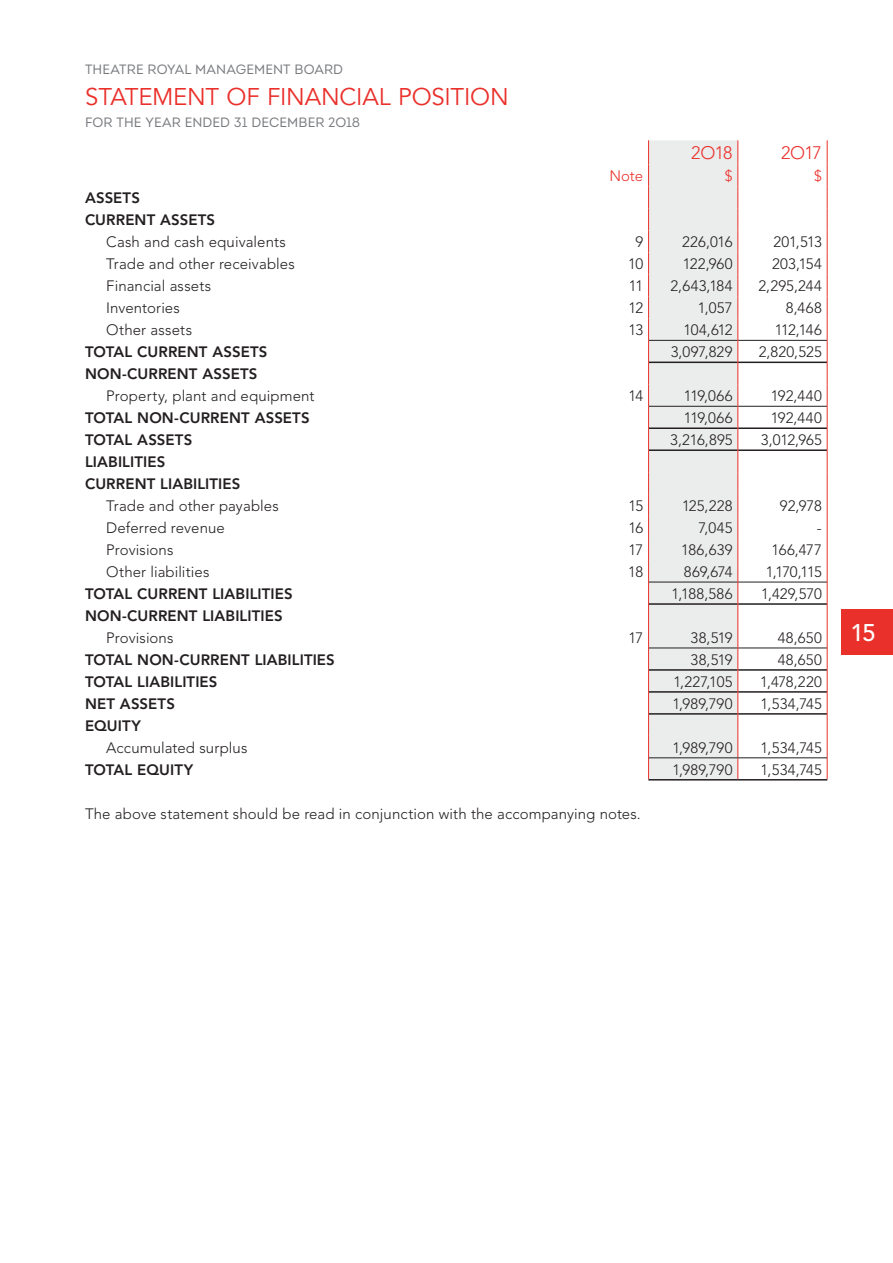
<style>
.page{position:relative;width:893px;height:1263px;background:#fff}
.page>*{position:absolute;margin:0;border:0;box-sizing:border-box;transform-origin:0 0}
.t1{font:24px "Avenir LT Std";letter-spacing:-.01em;color:#ea302b}
.t2{font:500 24px "Avenir LT Std";color:#fff}
.t3{font:300 18px "Avenir LT Std";letter-spacing:-.045em;color:#ea302b}
.t4{font:300 15px "Avenir LT Std";letter-spacing:.005em;color:#231f20}
.t5{font:800 15px/21.9px "Avenir LT Std";letter-spacing:.005em;color:#231f20}
.t6{font:300 15px "Avenir LT Std";color:#ea302b}
.t7{font:13.5px "Intro";letter-spacing:.01em;color:#787a7e}
</style>
<div class="page">
<div style="left:842px;top:609px;width:51px;height:45px;background:#ea302b"></div>
<hr style="left:738px;top:648px;width:89px;height:1px;background:#231f20">
<hr style="left:738px;top:582px;width:89px;height:1px;background:#231f20">
<hr style="left:738px;top:406px;width:89px;height:1px;background:#231f20">
<hr style="left:738px;top:449px;width:89px;height:2px;background:#231f20">
<hr style="left:738px;top:340px;width:89px;height:1px;background:#231f20">
<hr style="left:738px;top:713px;width:89px;height:2px;background:#231f20">
<hr style="left:738px;top:779px;width:89px;height:1px;background:#231f20">
<hr style="left:738px;top:362px;width:89px;height:1px;background:#231f20">
<hr style="left:738px;top:427px;width:89px;height:2px;background:#231f20">
<hr style="left:738px;top:603px;width:89px;height:2px;background:#231f20">
<hr style="left:738px;top:669px;width:89px;height:2px;background:#231f20">
<hr style="left:738px;top:691px;width:89px;height:2px;background:#231f20">
<svg style="left:648px;top:140px;width:91px;height:640px"></svg>
<svg style="left:827px;top:140px;width:1px;height:639px"></svg>
<hr style="left:649px;top:757px;width:89px;height:1px;background:#231f20">
<hr style="left:738px;top:757px;width:89px;height:1px;background:#231f20">
<p class="t7" style="left:85px;top:61px;width:260px">THEATRE ROYAL MANAGEMENT BOARD</p>
<h1 class="t1" style="left:85px;top:83px;width:425px">STATEMENT OF FINANCIAL POSITION</h1>
<p class="t7" style="left:85px;top:114px;width:277px">FOR THE YEAR ENDED 31 DECEMBER 2O18</p>
<p class="t3" style="left:691px;top:142px;width:43px">2O18</p>
<p class="t3" style="left:781px;top:142px;width:42px">2O17</p>
<p class="t6" style="left:609px;top:167px;width:35px">Note</p>
<p class="t6" style="left:725px;top:167px;width:9px">$</p>
<p class="t6" style="left:814px;top:167px;width:9px">$</p>
<p class="t5" style="left:85px;top:187px;width:132px">ASSETS<br>CURRENT ASSETS</p>
<p class="t4" style="left:106px;top:233px;width:181px">Cash and cash equivalents</p>
<p class="t4" style="left:635px;top:233px;width:9px">9</p>
<p class="t4" style="left:682px;top:233px;width:52px">226,016</p>
<p class="t4" style="left:773px;top:233px;width:50px">201,513</p>
<p class="t4" style="left:106px;top:255px;width:190px">Trade and other receivables</p>
<p class="t4" style="left:628px;top:255px;width:17px">10</p>
<p class="t4" style="left:683px;top:255px;width:51px">122,960</p>
<p class="t4" style="left:772px;top:255px;width:51px">203,154</p>
<p class="t4" style="left:106px;top:277px;width:106px">Financial assets</p>
<p class="t4" style="left:629px;top:277px;width:16px">11</p>
<p class="t4" style="left:671px;top:277px;width:64px">2,643,184</p>
<p class="t4" style="left:758px;top:277px;width:65px">2,295,244</p>
<p class="t4" style="left:106px;top:299px;width:75px">Inventories</p>
<p class="t4" style="left:628px;top:299px;width:16px">12</p>
<p class="t4" style="left:698px;top:299px;width:36px">1,057</p>
<p class="t4" style="left:786px;top:299px;width:38px">8,468</p>
<p class="t4" style="left:106px;top:321px;width:87px">Other assets</p>
<p class="t4" style="left:629px;top:321px;width:16px">13</p>
<p class="t4" style="left:683px;top:321px;width:51px">104,612</p>
<p class="t4" style="left:775px;top:321px;width:49px">112,146</p>
<p class="t5" style="left:85px;top:341px;width:184px">TOTAL CURRENT ASSETS</p>
<p class="t4" style="left:671px;top:343px;width:63px">3,097,829</p>
<p class="t4" style="left:759px;top:343px;width:65px">2,820,525</p>
<p class="t5" style="left:85px;top:363px;width:174px">NON-CURRENT ASSETS</p>
<p class="t4" style="left:106px;top:387px;width:210px">Property, plant and equipment</p>
<p class="t4" style="left:628px;top:387px;width:16px">14</p>
<p class="t4" style="left:684px;top:387px;width:50px">119,066</p>
<p class="t4" style="left:771px;top:387px;width:53px">192,440</p>
<p class="t5" style="left:85px;top:407px;width:226px">TOTAL NON-CURRENT ASSETS</p>
<p class="t4" style="left:684px;top:409px;width:50px">119,066</p>
<p class="t4" style="left:771px;top:409px;width:53px">192,440</p>
<p class="t5" style="left:85px;top:429px;width:109px">TOTAL ASSETS</p>
<p class="t4" style="left:670px;top:431px;width:64px">3,216,895</p>
<p class="t4" style="left:761px;top:431px;width:62px">3,012,965</p>
<p class="t5" style="left:85px;top:451px;width:157px">LIABILITIES<br>CURRENT LIABILITIES</p>
<p class="t4" style="left:106px;top:497px;width:174px">Trade and other payables</p>
<p class="t4" style="left:628px;top:497px;width:16px">15</p>
<p class="t4" style="left:682px;top:497px;width:52px">125,228</p>
<p class="t4" style="left:780px;top:497px;width:44px">92,978</p>
<p class="t4" style="left:106px;top:519px;width:120px">Deferred revenue</p>
<p class="t4" style="left:628px;top:519px;width:16px">16</p>
<p class="t4" style="left:698px;top:519px;width:36px">7,045</p>
<p class="t4" style="left:817px;top:519px;width:6px">-</p>
<p class="t4" style="left:106px;top:541px;width:69px">Provisions</p>
<p class="t4" style="left:629px;top:541px;width:16px">17</p>
<p class="t4" style="left:681px;top:541px;width:53px">186,639</p>
<p class="t4" style="left:772px;top:541px;width:52px">166,477</p>
<p class="t4" style="left:106px;top:563px;width:105px">Other liabilities</p>
<p class="t4" style="left:628px;top:563px;width:17px">18</p>
<p class="t4" style="left:684px;top:563px;width:50px">869,674</p>
<p class="t4" style="left:766px;top:563px;width:58px">1,170,115</p>
<p class="t5" style="left:85px;top:583px;width:209px">TOTAL CURRENT LIABILITIES</p>
<p class="t4" style="left:671px;top:585px;width:63px">1,188,586</p>
<p class="t4" style="left:761px;top:585px;width:62px">1,429,570</p>
<p class="t5" style="left:85px;top:605px;width:199px">NON-CURRENT LIABILITIES</p>
<p class="t4" style="left:106px;top:629px;width:69px">Provisions</p>
<p class="t4" style="left:629px;top:629px;width:16px">17</p>
<p class="t4" style="left:691px;top:629px;width:43px">38,519</p>
<p class="t4" style="left:778px;top:629px;width:46px">48,650</p>
<p class="t5" style="left:85px;top:649px;width:251px">TOTAL NON-CURRENT LIABILITIES</p>
<p class="t4" style="left:691px;top:651px;width:43px">38,519</p>
<p class="t4" style="left:778px;top:651px;width:46px">48,650</p>
<p class="t5" style="left:85px;top:671px;width:134px">TOTAL LIABILITIES</p>
<p class="t4" style="left:673px;top:673px;width:61px">1,227,105</p>
<p class="t4" style="left:760px;top:673px;width:63px">1,478,220</p>
<p class="t5" style="left:85px;top:692px;width:91px">NET ASSETS</p>
<p class="t4" style="left:672px;top:695px;width:62px">1,989,790</p>
<p class="t4" style="left:761px;top:695px;width:63px">1,534,745</p>
<p class="t5" style="left:85px;top:714px;width:57px">EQUITY</p>
<p class="t4" style="left:106px;top:739px;width:143px">Accumulated surplus</p>
<p class="t4" style="left:672px;top:739px;width:62px">1,989,790</p>
<p class="t4" style="left:761px;top:739px;width:63px">1,534,745</p>
<p class="t5" style="left:85px;top:758px;width:110px">TOTAL EQUITY</p>
<p class="t4" style="left:672px;top:761px;width:62px">1,989,790</p>
<p class="t4" style="left:761px;top:761px;width:63px">1,534,745</p>
<p class="t4" style="left:85px;top:804px;width:557px">The above statement should be read in conjunction with the accompanying notes.</p>
<h1 class="t2" style="left:850px;top:618px;width:27px">15</h1>
</div>
